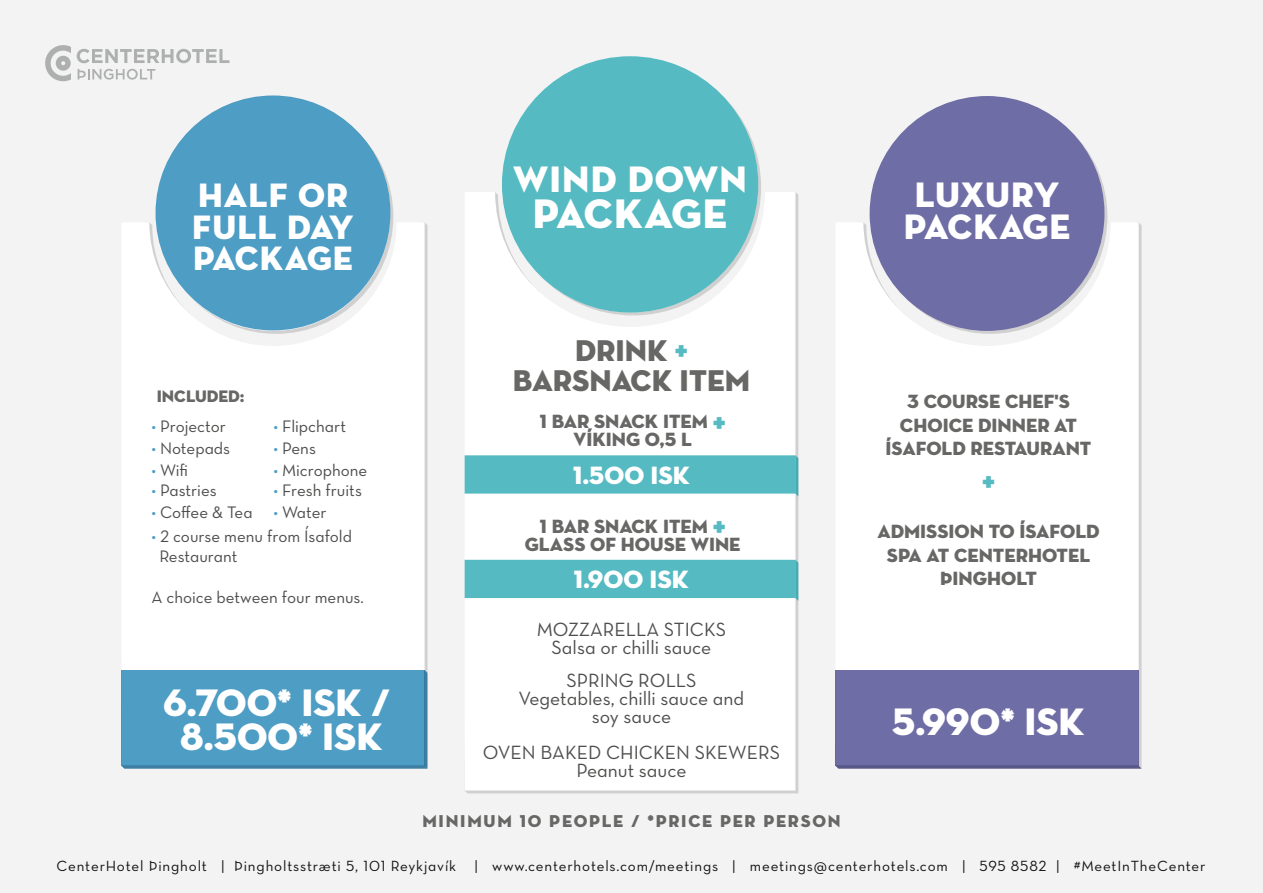
<style>
.page{position:relative;width:1263px;height:893px;background:#f3f3f3}
.page>*{position:absolute;margin:0;border:0;box-sizing:border-box;transform-origin:0 0}
.t1{font:42px "Neutra Disp Titling";letter-spacing:-.005em;color:#fff}
.t2{font:39px/34.5px "Neutra Disp Titling";color:#fff;text-align:center}
.t3{font:37.5px "Neutra Disp Titling";letter-spacing:.03em;color:#fff}
.t4{font:36px/31.5px "Neutra Disp Titling";letter-spacing:.005em;color:#fff;text-align:center}
.t5{font:34.5px/31.5px "Neutra Disp Titling";letter-spacing:.03em;color:#fff}
.t6{font:30.6px/30px "Neutra Disp Titling";color:#676766;text-align:center}
.t7{font:30.6px "Neutra Disp Titling";color:rgb(0 152 162/.67)}
.t8{font:25.5px "Neutra Disp Titling";color:#fff}
.t9{font:19.5px/23.4px "Neutra Disp Titling";color:#676766;text-align:center}
.t10{font:19.5px/18px "Neutra Text Book Alt";color:#4d4d4c;text-align:center}
.t11{font:17.55px "Neutra Disp Titling";letter-spacing:.1em;color:#676766}
.t12{font:16.95px/20.4px "Neutra Text Book Alt";color:#4d4d4c}
.t13{font:16.95px "Neutra Disp Titling";color:#676766}
.t14{font:15px "Neutra Text Book Alt";letter-spacing:.055em;color:#121212}
.s1{color:rgb(0 115 173/.7)}
.s2{color:rgb(0 152 162/.67)}
.s3{font-size:30.6px;color:rgb(0 152 162/.67)}
</style>
<div class="page">
<div style="left:156px;top:96px;width:234px;height:234px;background:#4d9dc5;border-radius:50%"></div>
<svg style="left:122px;top:222px;width:302px;height:448px;fill:#fff"></svg>
<div style="left:502px;top:56px;width:256px;height:257px;background:#55bac1;border-radius:50%"></div>
<svg style="left:465px;top:192px;width:330px;height:598px;fill:#fff"></svg>
<div style="left:870px;top:96px;width:234px;height:235px;background:#6f6da5;border-radius:50%"></div>
<svg style="left:836px;top:222px;width:302px;height:448px;fill:#fff"></svg>
<div style="left:121px;top:670px;width:306px;height:99px;background:#4d9dc5"></div>
<div style="left:835px;top:670px;width:306px;height:99px;background:#6f6da5"></div>
<svg style="left:795px;top:455px;width:3px;height:41px"></svg>
<div style="left:465px;top:455px;width:330px;height:39px;background:#55bac1"></div>
<svg style="left:795px;top:560px;width:3px;height:41px"></svg>
<div style="left:465px;top:560px;width:330px;height:38px;background:#55bac1"></div>
<svg style="left:45px;top:45px;width:26px;height:36px"></svg>
<svg style="left:77px;top:49px;width:152px;height:14px"></svg>
<svg style="left:78px;top:69px;width:77px;height:11px"></svg>
<h3 class="t3" style="left:513px;top:156px;width:235px">WIND DOWN</h3>
<h1 class="t1" style="left:533px;top:187px;width:196px">PACKAGE</h1>
<h3 class="t5" style="left:192px;top:180px;width:163px">HALF OR<br>FULL DAY<br>PACKAGE</h3>
<h3 class="t4" style="left:904px;top:179px;width:168px">LUXURY<br>PACKAGE</h3>
<p class="t13" style="left:157px;top:386px;width:89px">INCLUDED:</p>
<p class="t12" style="left:151px;top:416px;width:76px"><span class="s1">•</span> Projector</p>
<p class="t12" style="left:273px;top:416px;width:74px"><span class="s1">•</span> Flipchart</p>
<p class="t12" style="left:151px;top:437px;width:80px"><span class="s1">•</span> Notepads</p>
<p class="t12" style="left:273px;top:437px;width:44px"><span class="s1">•</span> Pens</p>
<p class="t12" style="left:151px;top:459px;width:38px"><span class="s1">•</span> Wifi</p>
<p class="t12" style="left:273px;top:459px;width:95px"><span class="s1">•</span> Microphone</p>
<p class="t12" style="left:151px;top:480px;width:67px"><span class="s1">•</span> Pastries</p>
<p class="t12" style="left:273px;top:480px;width:90px"><span class="s1">•</span> Fresh fruits</p>
<p class="t12" style="left:151px;top:501px;width:177px"><span class="s1">•</span> Coffee &amp; Tea <span class="s1">•</span> Water</p>
<p class="t12" style="left:159px;top:525px;width:194px;text-indent:-8px"><span class="s1">•</span> 2 course menu from Ísafold<br>Restaurant</p>
<p class="t12" style="left:151px;top:586px;width:214px">A choice between four menus.</p>
<h2 class="t2" style="left:163px;top:685px;width:229px">6.700* ISK /<br>8.500* ISK</h2>
<h3 class="t6" style="left:513px;top:336px;width:239px">DRINK <span class="s2">+<br></span>BARSNACK ITEM</h3>
<p class="t9" style="left:540px;top:413px;width:187px;line-height:18px">1 BAR SNACK ITEM <span class="s3">+<br></span>VÍKING 0,5 L</p>
<h3 class="t8" style="left:573px;top:459px;width:118px">1.500 ISK</h3>
<p class="t9" style="left:525px;top:517px;width:217px;line-height:18px">1 BAR SNACK ITEM <span class="s3">+<br></span>GLASS OF HOUSE WINE</p>
<h3 class="t8" style="left:574px;top:563px;width:117px">1.900 ISK</h3>
<p class="t10" style="left:537px;top:620px;width:191px">MOZZARELLA STICKS<br>Salsa or chilli sauce</p>
<p class="t10" style="left:519px;top:671px;width:227px">SPRING ROLLS<br>Vegetables, chilli sauce and soy sauce</p>
<p class="t10" style="left:483px;top:743px;width:299px">OVEN BAKED CHICKEN SKEWERS<br>Peanut sauce</p>
<p class="t11" style="left:422px;top:810px;width:420px">MINIMUM 10 PEOPLE / *PRICE PER PERSON</p>
<p class="t9" style="left:886px;top:390px;width:207px">3 COURSE CHEF'S<br>CHOICE DINNER AT<br>ÍSAFOLD RESTAURANT</p>
<h3 class="t7" style="left:982px;top:463px;width:14px">+</h3>
<p class="t9" style="left:877px;top:520px;width:224px">ADMISSION TO ÍSAFOLD<br>SPA AT CENTERHOTEL<br>ÞINGHOLT</p>
<h2 class="t2" style="left:892px;top:705px;width:194px">5.990* ISK</h2>
<p class="t14" style="left:57px;top:856px;width:1150px">CenterHotel Þingholt | Þingholtsstræti 5, 101 Reykjavík | www.centerhotels.com/meetings | meetings@centerhotels.com | 595 8582 | #MeetInTheCenter</p>
</div>
